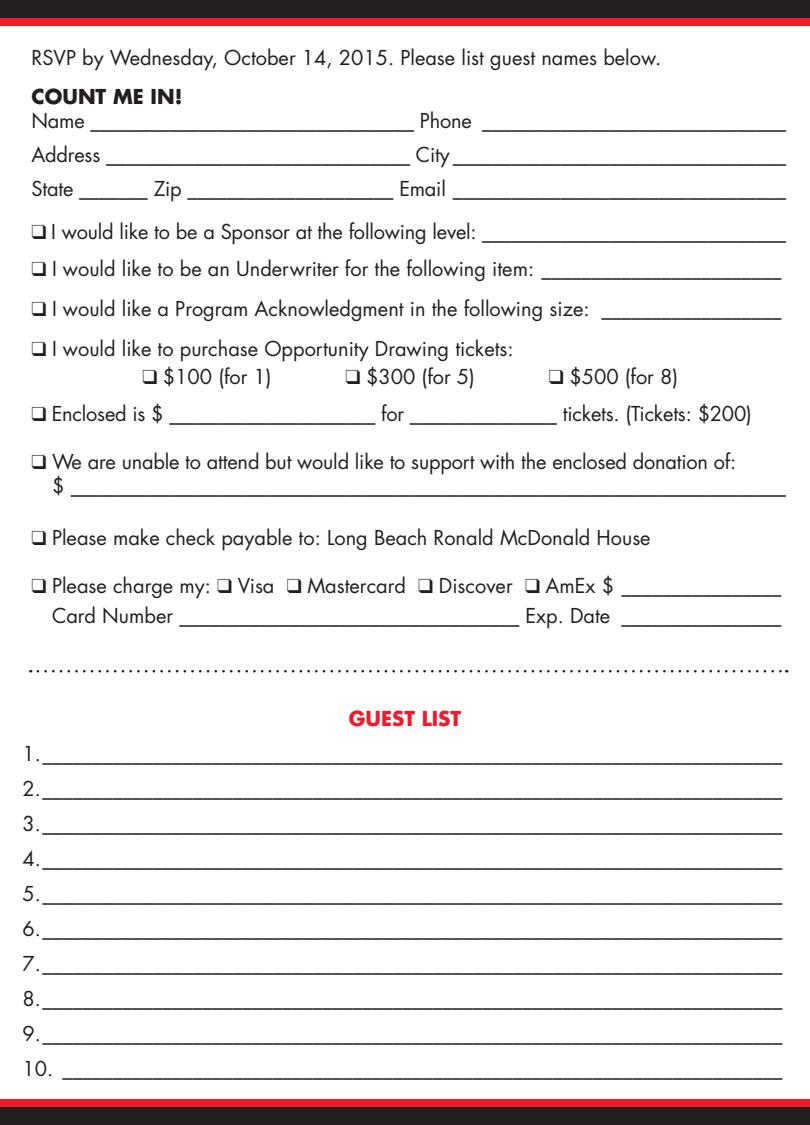
<style>
.page{position:relative;width:810px;height:1125px;background:#fff}
.page>*{position:absolute;margin:0;border:0;box-sizing:border-box;transform-origin:0 0}
.t1{font:20px/35px "Futura";color:#231f20;text-align:justify}
.t2{font:700 20px "Futura";color:#231f20}
.t3{font:700 20px "Futura";color:#ee1b2c}
</style>
<div class="page">
<svg style="left:38px;top:670px;width:749px;height:2px"></svg>
<div style="left:0;top:1103px;width:810px;height:22px;background:#231f20"></div>
<div style="left:0;top:1099px;width:810px;height:8px;background:#ee1b2c"></div>
<div style="left:0;top:0;width:810px;height:22px;background:#231f20"></div>
<div style="left:0;top:18px;width:810px;height:8px;background:#ee1b2c"></div>
<p class="t1" style="left:32px;top:40px;width:631px">RSVP by Wednesday, October 14, 2015. Please list guest names below.</p>
<p class="t2" style="left:32px;top:83px;width:152px">COUNT ME IN!</p>
<p class="t1" style="left:32px;top:104px;width:756px;line-height:34px">Name _________________________________ Phone _______________________________ Address _______________________________ City __________________________________ State _______ Zip _____________________ Email __________________________________</p>
<p class="t1" style="left:32px;top:214px;width:756px">❑ I would like to be a Sponsor at the following level: _______________________________</p>
<p class="t1" style="left:32px;top:251px;width:751px">❑ I would like to be an Underwriter for the following item: ________________________</p>
<p class="t1" style="left:32px;top:291px;width:752px">❑ I would like a Program Acknowledgment in the following size: __________________</p>
<p class="t1" style="left:32px;top:331px;width:484px">❑ I would like to purchase Opportunity Drawing tickets:</p>
<p class="t1" style="left:142px;top:359px;width:131px">❑ $100 (for 1)</p>
<p class="t1" style="left:346px;top:359px;width:131px">❑ $300 (for 5)</p>
<p class="t1" style="left:549px;top:359px;width:131px">❑ $500 (for 8)</p>
<p class="t1" style="left:32px;top:396px;width:722px">❑ Enclosed is $ _____________________ for _______________ tickets. (Tickets: $200)</p>
<p class="t1" style="left:52px;top:450px;width:736px;line-height:24px;text-indent:-21px">❑ We are unable to attend but would like to support with the enclosed donation of:<br>$ _________________________________________________________________________</p>
<p class="t1" style="left:32px;top:520px;width:621px">❑ Please make check payable to: Long Beach Ronald McDonald House</p>
<p class="t1" style="left:32px;top:570px;width:752px;line-height:30px;text-align:right">❑ Please charge my: ❑ Visa ❑ Mastercard ❑ Discover ❑ AmEx $ ________________<br>Card Number __________________________________ Exp. Date ________________</p>
<p class="t3" style="left:349px;top:704px;width:114px">GUEST LIST</p>
<p class="t1" style="left:23px;top:735px;width:761px">1.__________________________________________________________________________ 2.__________________________________________________________________________ 3.__________________________________________________________________________ 4.__________________________________________________________________________ 5.__________________________________________________________________________ 6.__________________________________________________________________________ 7.__________________________________________________________________________ 8.__________________________________________________________________________ 9.__________________________________________________________________________</p>
<p class="t1" style="left:23px;top:1050px;width:761px">10. ________________________________________________________________________</p>
</div>
